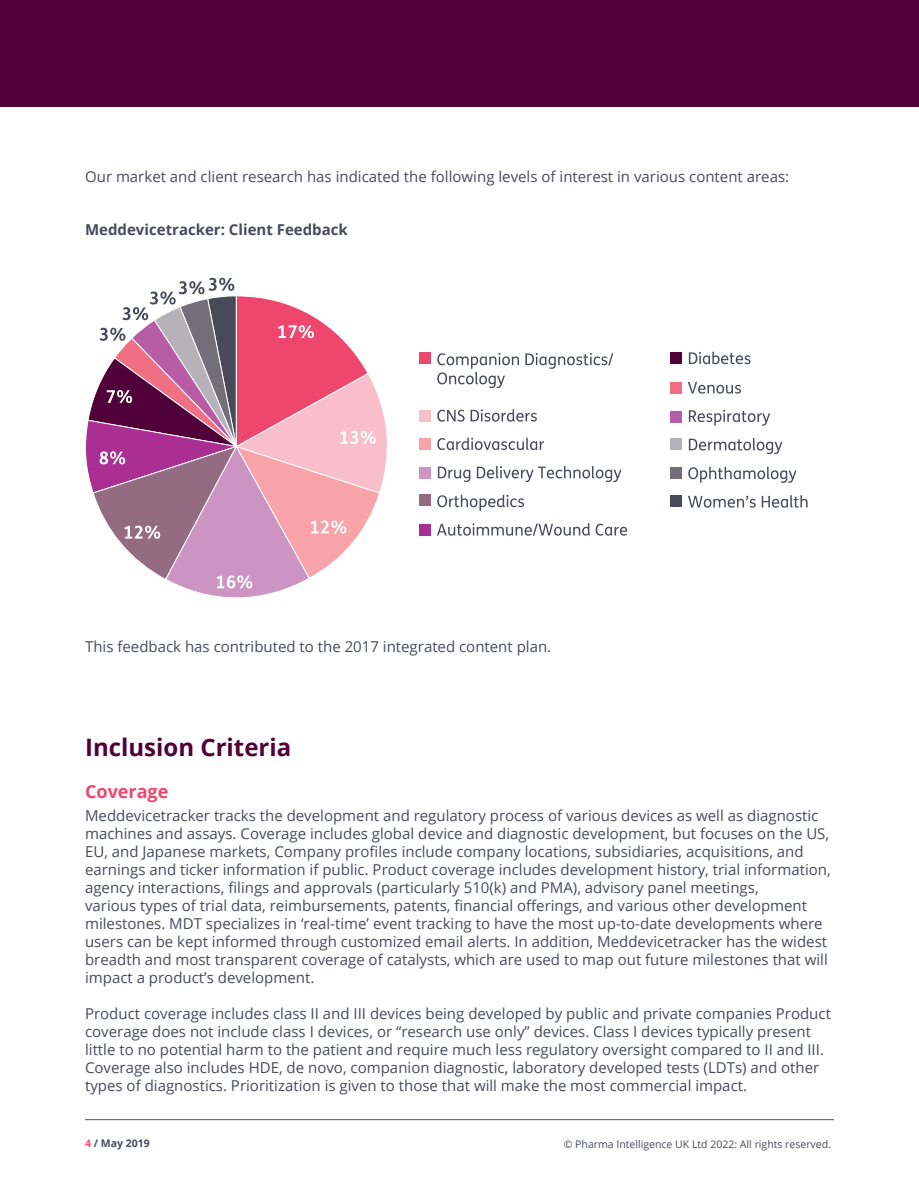
<style>
.page{position:relative;width:919px;height:1187px;background:#fff}
.page>*{position:absolute;margin:0;border:0;box-sizing:border-box;transform-origin:0 0}
.t1{font:700 24px "Open Sans";color:#500139}
.t2{font:700 18px "Open Sans";color:#ef466d}
.t3{font:15px/18px "Open Sans";color:#484a59}
.t4{font:700 15px "Open Sans";color:#484a59}
.t5{font:10.5px "Open Sans";color:#484a59}
.t6{font:700 10.5px "Open Sans";color:#484a59}
.s1{color:#f04e74}
</style>
<div class="page">
<div style="left:0;top:0;width:918px;height:106px;background:#500139"></div>
<hr style="left:85px;top:1119px;width:748px;height:1px;background:#484a59">
<div style="left:419px;top:352px;width:11px;height:12px;background:#ef466d"></div>
<svg style="left:525px;top:353px;width:88px;height:16px"></svg>
<svg style="left:437px;top:353px;width:82px;height:35px"></svg>
<div style="left:419px;top:410px;width:11px;height:11px;background:#f8beca"></div>
<svg style="left:437px;top:409px;width:27px;height:12px"></svg>
<svg style="left:470px;top:409px;width:66px;height:12px"></svg>
<div style="left:419px;top:438px;width:11px;height:12px;background:#f7a3a9"></div>
<svg style="left:437px;top:437px;width:107px;height:13px"></svg>
<div style="left:419px;top:467px;width:11px;height:11px;background:#cc94c2"></div>
<svg style="left:438px;top:466px;width:32px;height:16px"></svg>
<svg style="left:477px;top:466px;width:144px;height:16px"></svg>
<div style="left:669px;top:352px;width:12px;height:11px;background:#500139"></div>
<svg style="left:688px;top:352px;width:62px;height:12px"></svg>
<div style="left:670px;top:382px;width:11px;height:11px;background:#f16f82"></div>
<svg style="left:688px;top:382px;width:52px;height:11px"></svg>
<div style="left:670px;top:411px;width:11px;height:11px;background:#b75da5"></div>
<svg style="left:688px;top:409px;width:82px;height:16px"></svg>
<div style="left:670px;top:438px;width:11px;height:12px;background:#b5b2b9"></div>
<svg style="left:688px;top:438px;width:94px;height:16px"></svg>
<div style="left:419px;top:494px;width:11px;height:12px;background:#946c81"></div>
<svg style="left:437px;top:494px;width:87px;height:17px"></svg>
<div style="left:419px;top:524px;width:11px;height:12px;background:#ab2e92"></div>
<svg style="left:437px;top:523px;width:190px;height:12px"></svg>
<div style="left:670px;top:467px;width:11px;height:12px;background:#726f7b"></div>
<svg style="left:688px;top:467px;width:108px;height:16px"></svg>
<div style="left:670px;top:495px;width:11px;height:12px;background:#484a59"></div>
<svg style="left:688px;top:495px;width:67px;height:12px"></svg>
<svg style="left:761px;top:495px;width:46px;height:12px"></svg>
<svg style="left:85px;top:278px;width:302px;height:320px"></svg>
<p class="t3" style="left:85px;top:167px;width:705px">Our market and client research has indicated the following levels of interest in various content areas:</p>
<p class="t4" style="left:85px;top:219px;width:264px">Meddevicetracker: Client Feedback</p>
<p class="t3" style="left:85px;top:637px;width:467px">This feedback has contributed to the 2017 integrated content plan.</p>
<h1 class="t1" style="left:85px;top:729px;width:208px">Inclusion Criteria</h1>
<p class="t2" style="left:85px;top:779px;width:85px">Coverage</p>
<p class="t3" style="left:85px;top:805px;width:747px">Meddevicetracker tracks the development and regulatory process of various devices as well as diagnostic machines and assays. Coverage includes global device and diagnostic development, but focuses on the US, EU, and Japanese markets, Company profiles include company locations, subsidiaries, acquisitions, and earnings and ticker information if public. Product coverage includes development history, trial information, agency interactions, filings and approvals (particularly 510(k) and PMA), advisory panel meetings,<br>various types of trial data, reimbursements, patents, financial offerings, and various other development milestones. MDT specializes in ‘real-time’ event tracking to have the most up-to-date developments where users can be kept informed through customized email alerts. In addition, Meddevicetracker has the widest breadth and most transparent coverage of catalysts, which are used to map out future milestones that will impact a product’s development.</p>
<p class="t3" style="left:85px;top:1003px;width:747px">Product coverage includes class II and III devices being developed by public and private companies Product coverage does not include class I devices, or “research use only” devices. Class I devices typically present little to no potential harm to the patient and require much less regulatory oversight compared to II and III.<br>Coverage also includes HDE, de novo, companion diagnostic, laboratory developed tests (LDTs) and other types of diagnostics. Prioritization is given to those that will make the most commercial impact.</p>
<p class="t6" style="left:85px;top:1135px;width:66px"><span class="s1">4</span> / May 2019</p>
<p class="t5" style="left:563px;top:1136px;width:269px">© Pharma Intelligence UK Ltd 2022: All rights reserved.</p>
</div>
